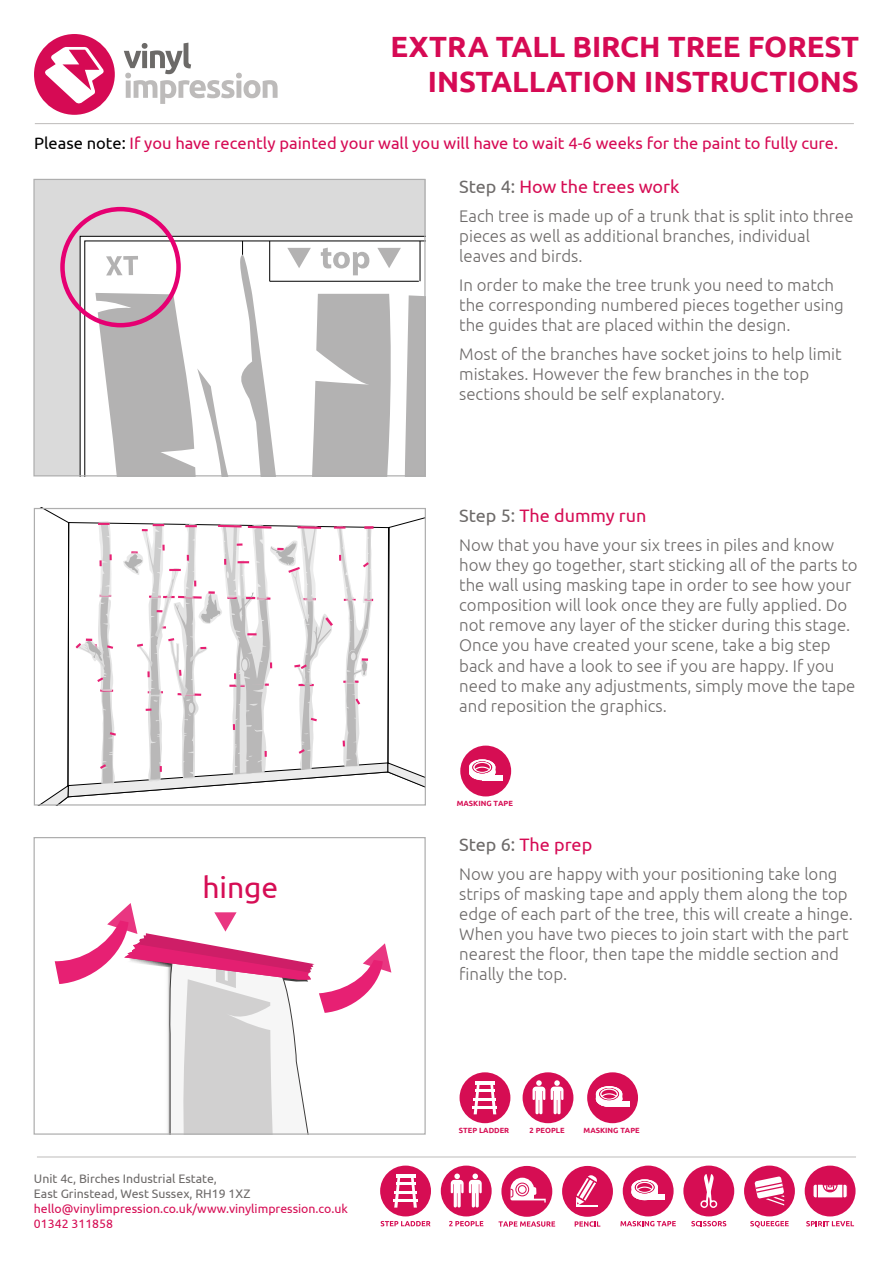
<style>
.page{position:relative;width:893px;height:1263px;background:#fff}
.page>*{position:absolute;margin:0;border:0;box-sizing:border-box;transform-origin:0 0}
.t1{font:30px "Ubuntu";color:#d60e55}
.t2{font:700 29.25px/35.1px "Ubuntu";color:#d60a54;text-align:right}
.t3{font:18px "Ubuntu";color:#d60d54}
.t4{font:18px "Ubuntu";color:#d60a54}
.t5{font:300 16.8px/20.1px "Ubuntu";color:#6d6a69}
.t6{font:16.5px "Ubuntu";color:#d60a54}
.t7{font:12.3px "Ubuntu";color:#d60d54}
.t8{font:12.3px "Ubuntu";color:#6d6a69}
.t9{font:700 7.5px "Ubuntu";color:#d60d53}
.s1{color:#000}
.s2{color:#6d6a69}
</style>
<div class="page">
<svg style="left:42px;top:510px;width:382px;height:293px"></svg>
<div style="left:34px;top:508px;width:392px;height:297px;border:1px solid #aeaeae"></div>
<div style="left:34px;top:179px;width:392px;height:297px;background:#dadada"></div>
<svg style="left:80px;top:236px;width:344px;height:238px;background:#b9b5b7"></svg>
<svg style="left:85px;top:241px;width:10px;height:233px;background:#f7f1f4"></svg>
<svg style="left:95px;top:241px;width:329px;height:233px;background:#dbdada"></svg>
<div style="left:60px;top:207px;width:121px;height:120px;border:4px solid #e60072;border-radius:50%"></div>
<div style="left:33px;top:179px;width:393px;height:297px;border:1px solid #aeaeae"></div>
<svg style="left:55px;top:903px;width:336px;height:230px"></svg>
<div style="left:34px;top:837px;width:392px;height:298px;border:1px solid #aeaeae"></div>
<svg style="left:34px;top:34px;width:81px;height:81px"></svg>
<svg style="left:124px;top:43px;width:154px;height:61px"></svg>
<hr style="left:35px;top:123px;width:819px;height:1px;background:#bdbbba">
<hr style="left:37px;top:1157px;width:819px;height:1px;background:#bdbbba">
<div style="left:460px;top:1072px;width:50px;height:51px;background:#d60d53;border-radius:50%"></div>
<svg style="left:474px;top:1085px;width:22px;height:29px"></svg>
<hr style="left:475px;top:1081px;width:20px;height:4px;background:#fff">
<hr style="left:475px;top:1089px;width:20px;height:3px;background:#fff">
<hr style="left:474px;top:1098px;width:22px;height:2px;background:#fff">
<hr style="left:473px;top:1106px;width:24px;height:2px;background:#fff">
<div style="left:523px;top:1072px;width:50px;height:51px;background:#d60d53;border-radius:50%"></div>
<svg style="left:551px;top:1080px;width:12px;height:35px"></svg>
<svg style="left:532px;top:1080px;width:13px;height:35px"></svg>
<div style="left:460px;top:746px;width:51px;height:50px;background:#d60d53;border-radius:50%"></div>
<div style="left:482px;top:775px;width:20px;height:5px;background:#fff"></div>
<svg style="left:469px;top:759px;width:26px;height:21px"></svg>
<div style="left:587px;top:1072px;width:51px;height:51px;background:#d60d53;border-radius:50%"></div>
<div style="left:609px;top:1101px;width:20px;height:6px;background:#fff"></div>
<svg style="left:596px;top:1086px;width:26px;height:21px"></svg>
<svg style="left:691px;top:1221px;width:35px;height:5px"></svg>
<div style="left:683px;top:1165px;width:51px;height:51px;background:#d60d53;border-radius:50%"></div>
<svg style="left:700px;top:1174px;width:17px;height:34px"></svg>
<svg style="left:620px;top:1221px;width:56px;height:5px"></svg>
<div style="left:623px;top:1165px;width:51px;height:51px;background:#d60d53;border-radius:50%"></div>
<div style="left:644px;top:1195px;width:21px;height:5px;background:#fff"></div>
<svg style="left:631px;top:1179px;width:27px;height:21px"></svg>
<svg style="left:806px;top:1221px;width:48px;height:5px"></svg>
<div style="left:805px;top:1165px;width:50px;height:51px;background:#d60d53;border-radius:50%"></div>
<svg style="left:813px;top:1184px;width:34px;height:14px"></svg>
<svg style="left:750px;top:1221px;width:39px;height:7px"></svg>
<div style="left:744px;top:1165px;width:51px;height:51px;background:#d60d53;border-radius:50%"></div>
<svg style="left:754px;top:1176px;width:30px;height:29px"></svg>
<svg style="left:498px;top:1221px;width:57px;height:6px"></svg>
<div style="left:501px;top:1166px;width:51px;height:51px;background:#d60d53;border-radius:50%"></div>
<svg style="left:510px;top:1178px;width:36px;height:24px"></svg>
<svg style="left:449px;top:1221px;width:34px;height:5px"></svg>
<div style="left:441px;top:1165px;width:51px;height:51px;background:#d60d53;border-radius:50%"></div>
<svg style="left:451px;top:1173px;width:31px;height:35px"></svg>
<svg style="left:381px;top:1221px;width:50px;height:5px"></svg>
<div style="left:380px;top:1165px;width:51px;height:51px;background:#d60d53;border-radius:50%"></div>
<hr style="left:396px;top:1174px;width:19px;height:4px;background:#fff">
<svg style="left:394px;top:1176px;width:23px;height:31px"></svg>
<hr style="left:394px;top:1191px;width:23px;height:2px;background:#fff">
<hr style="left:393px;top:1199px;width:25px;height:3px;background:#fff">
<div style="left:562px;top:1166px;width:51px;height:51px;background:#d60d53;border-radius:50%"></div>
<svg style="left:576px;top:1175px;width:22px;height:31px"></svg>
<svg style="left:575px;top:1221px;width:25px;height:6px"></svg>
<p class="t2" style="left:390px;top:28px;width:470px">EXTRA TALL BIRCH TREE FOREST<br>INSTALLATION INSTRUCTIONS</p>
<p class="t6" style="left:34px;top:133px;width:806px"><span class="s1">Please note:</span> If you have recently painted your wall you will have to wait 4-6 weeks for the paint to fully cure.</p>
<p class="t3" style="left:459px;top:176px;width:222px"><span class="s2">Step 4:</span> How the trees work</p>
<p class="t5" style="left:459px;top:206px;width:396px">Each tree is made up of a trunk that is split into three pieces as well as additional branches, individual leaves and birds.</p>
<p class="t5" style="left:459px;top:275px;width:386px">In order to make the tree trunk you need to match the corresponding numbered pieces together using the guides that are placed within the design.</p>
<p class="t5" style="left:459px;top:344px;width:384px">Most of the branches have socket joins to help limit mistakes. However the few branches in the top sections should be self explanatory.</p>
<p class="t3" style="left:459px;top:504px;width:189px"><span class="s2">Step 5:</span> The dummy run</p>
<p class="t5" style="left:459px;top:534px;width:400px">Now that you have your six trees in piles and know how they go together, start sticking all of the parts to the wall using masking tape in order to see how your composition will look once they are fully applied. Do not remove any layer of the sticker during this stage.<br>Once you have created your scene, take a big step back and have a look to see if you are happy. If you need to make any adjustments, simply move the tape and reposition the graphics.</p>
<p class="t1" style="left:202px;top:869px;width:78px">hinge</p>
<p class="t8" style="left:34px;top:1171px;width:184px">Unit 4c, Birches Industrial Estate,</p>
<p class="t8" style="left:34px;top:1186px;width:218px">East Grinstead, West Sussex, RH19 1XZ</p>
<p class="t7" style="left:34px;top:1201px;width:315px">hello@vinylimpression.co.uk/www.vinylimpression.co.uk</p>
<p class="t7" style="left:34px;top:1216px;width:81px">01342 311858</p>
<p class="t9" style="left:457px;top:799px;width:58px">MASKING TAPE</p>
<p class="t4" style="left:459px;top:834px;width:135px"><span class="s2">Step 6:</span> The prep</p>
<p class="t5" style="left:459px;top:863px;width:395px">Now you are happy with your positioning take long strips of masking tape and apply them along the top edge of each part of the tree, this will create a hinge.<br>When you have two pieces to join start with the part nearest the floor, then tape the middle section and finally the top.</p>
<p class="t9" style="left:459px;top:1126px;width:52px">STEP LADDER</p>
<p class="t9" style="left:530px;top:1126px;width:36px">2 PEOPLE</p>
<p class="t9" style="left:584px;top:1126px;width:58px">MASKING TAPE</p>
</div>
